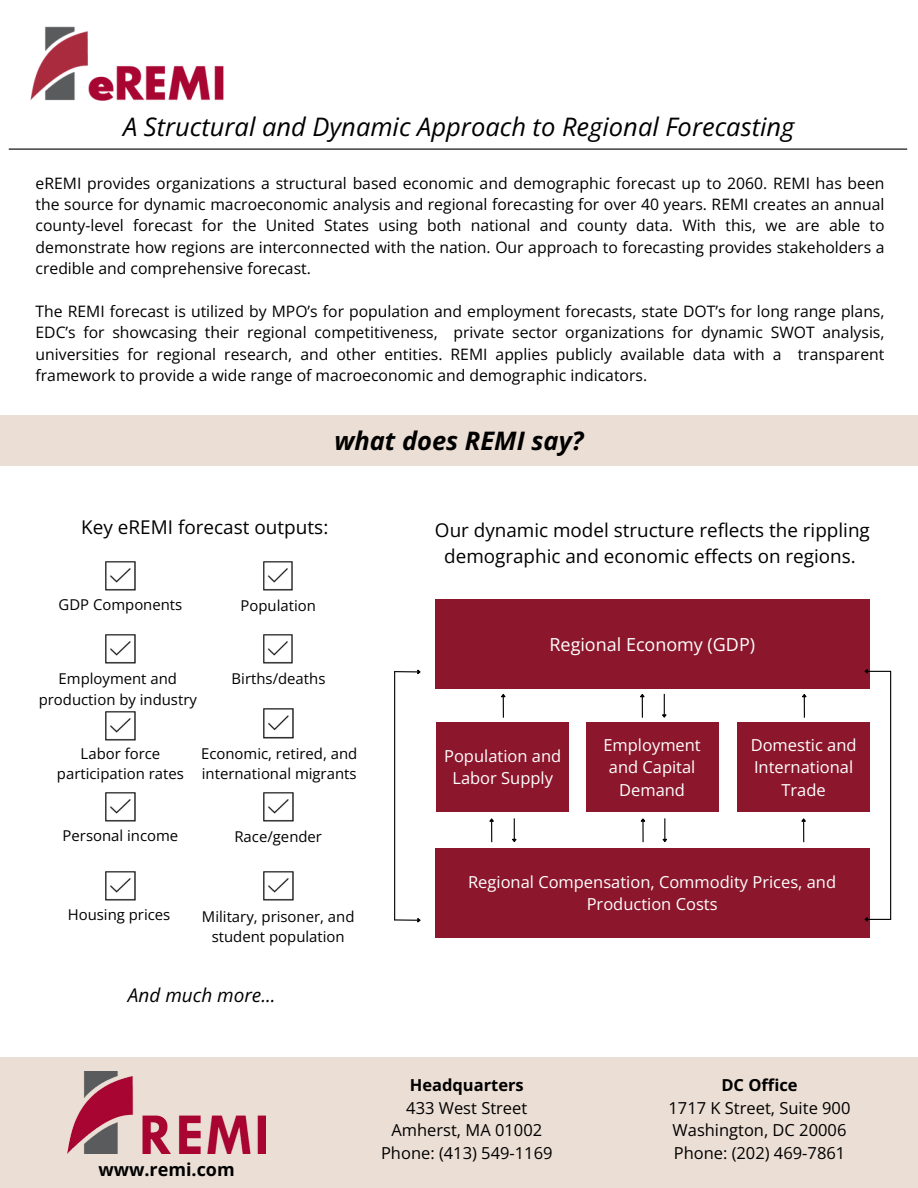
<style>
.page{position:relative;width:918px;height:1188px;background:#fff}
.page>*{position:absolute;margin:0;border:0;box-sizing:border-box;transform-origin:0 0}
.t1{font:italic 25.5px "Open Sans";color:#000}
.t2{font:italic 700 25.5px "Open Sans";color:#000}
.t3{font:18.9px/25.8px "Open Sans";color:#000;text-align:center}
.t4{font:italic 18.9px "Open Sans";color:#000}
.t5{font:18px "Open Sans";color:#fff}
.t6{font:700 18px "Open Sans";color:#000}
.t7{font:16.5px/22.5px "Open Sans";color:#fff;text-align:center}
.t8{font:16.5px "Open Sans";color:#000}
.t9{font:700 16.5px "Open Sans";color:#000}
.t10{font:15.75px/21.3px "Open Sans";color:#000;text-align:justify}
.t11{font:14.85px/20.7px "Open Sans";color:#000;text-align:center}
</style>
<div class="page">
<hr style="left:9px;top:149px;width:898px;height:1px;background:#000">
<div style="left:0;top:415px;width:918px;height:50px;background:#ebded4"></div>
<div style="left:0;top:1057px;width:918px;height:131px;background:#ebded4"></div>
<img style="left:264px;top:562px;width:29px;height:29px">
<img style="left:106px;top:634px;width:29px;height:30px">
<img style="left:264px;top:634px;width:29px;height:30px">
<img style="left:106px;top:712px;width:29px;height:29px">
<img style="left:264px;top:709px;width:29px;height:29px">
<div style="left:435px;top:599px;width:435px;height:90px;background:#8c172c"></div>
<div style="left:435px;top:848px;width:434px;height:90px;background:#8c172c"></div>
<div style="left:437px;top:722px;width:132px;height:90px;background:#8c172c"></div>
<div style="left:586px;top:722px;width:132px;height:90px;background:#8c172c"></div>
<div style="left:738px;top:722px;width:132px;height:90px;background:#8c172c"></div>
<svg style="left:489px;top:818px;width:5px;height:24px"></svg>
<hr style="left:642px;top:821px;width:2px;height:21px;background:#000">
<svg style="left:640px;top:818px;width:6px;height:5px"></svg>
<svg style="left:801px;top:818px;width:5px;height:24px"></svg>
<svg style="left:501px;top:694px;width:5px;height:24px"></svg>
<svg style="left:640px;top:694px;width:5px;height:24px"></svg>
<svg style="left:802px;top:694px;width:5px;height:24px"></svg>
<img style="left:106px;top:562px;width:29px;height:29px">
<img style="left:106px;top:792px;width:29px;height:30px">
<img style="left:264px;top:792px;width:29px;height:30px">
<img style="left:106px;top:871px;width:29px;height:30px">
<img style="left:264px;top:871px;width:29px;height:30px">
<svg style="left:662px;top:694px;width:5px;height:24px"></svg>
<svg style="left:512px;top:818px;width:5px;height:25px"></svg>
<svg style="left:662px;top:818px;width:5px;height:25px"></svg>
<hr style="left:394px;top:671px;width:1px;height:249px;background:#000">
<hr style="left:394px;top:919px;width:24px;height:2px;background:#000">
<svg style="left:416px;top:918px;width:5px;height:5px"></svg>
<svg style="left:394px;top:669px;width:27px;height:7px"></svg>
<hr style="left:890px;top:671px;width:1px;height:249px;background:#000">
<svg style="left:864px;top:915px;width:27px;height:8px"></svg>
<svg style="left:864px;top:669px;width:27px;height:6px"></svg>
<img style="left:68px;top:1071px;width:198px;height:82px">
<img style="left:30px;top:26px;width:194px;height:75px">
<h1 class="t1" style="left:123px;top:109px;width:673px">A Structural and Dynamic Approach to Regional Forecasting</h1>
<h4 class="t10" style="left:36px;top:172px;width:851px">eREMI provides organizations a structural based economic and demographic forecast up to 2060. REMI has been the source for dynamic macroeconomic analysis and regional forecasting for over 40 years. REMI creates an annual county-level forecast for the United States using both national and county data. With this, we are able to demonstrate how regions are interconnected with the nation. Our approach to forecasting provides stakeholders a credible and comprehensive forecast.</h4>
<p class="t10" style="left:36px;top:300px;width:851px">The REMI forecast is utilized by MPO’s for population and employment forecasts, state DOT’s for long range plans, EDC’s for showcasing their regional competitiveness, private sector organizations for dynamic SWOT analysis, universities for regional research, and other entities. REMI applies publicly available data with a transparent framework to provide a wide range of macroeconomic and demographic indicators.</p>
<p class="t2" style="left:334px;top:423px;width:251px">what does REMI say?</p>
<p class="t3" style="left:81px;top:514px;width:249px">Key eREMI forecast outputs:</p>
<p class="t11" style="left:59px;top:594px;width:125px">GDP Components</p>
<h4 class="t11" style="left:241px;top:595px;width:77px">Population</h4>
<p class="t3" style="left:435px;top:516px;width:436px">Our dynamic model structure reflects the rippling demographic and economic effects on regions.</p>
<p class="t5" style="left:549px;top:632px;width:207px">Regional Economy (GDP)</p>
<p class="t11" style="left:39px;top:668px;width:160px">Employment and production by industry</p>
<p class="t11" style="left:232px;top:668px;width:95px">Births/deaths</p>
<p class="t11" style="left:57px;top:742px;width:129px">Labor force participation rates</p>
<p class="t11" style="left:201px;top:742px;width:158px;text-align:left">Economic, retired, and international migrants</p>
<p class="t11" style="left:63px;top:825px;width:117px">Personal income</p>
<p class="t11" style="left:68px;top:904px;width:104px">Housing prices</p>
<p class="t11" style="left:234px;top:826px;width:89px">Race/gender</p>
<p class="t11" style="left:202px;top:906px;width:154px;line-height:19.8px">Military, prisoner, and student population</p>
<p class="t4" style="left:128px;top:981px;width:149px">And much more...</p>
<p class="t7" style="left:444px;top:744px;width:119px">Population and<br>Labor Supply</p>
<p class="t7" style="left:603px;top:733px;width:99px">Employment and Capital<br>Demand</p>
<p class="t7" style="left:751px;top:733px;width:107px">Domestic and<br>International<br>Trade</p>
<h2 class="t7" style="left:468px;top:870px;width:370px">Regional Compensation, Commodity Prices, and<br>Production Costs</h2>
<p class="t6" style="left:98px;top:1156px;width:138px">www.remi.com</p>
<p class="t9" style="left:410px;top:1074px;width:116px">Headquarters</p>
<p class="t8" style="left:406px;top:1096px;width:123px">433 West Street</p>
<p class="t8" style="left:391px;top:1119px;width:152px">Amherst, MA 01002</p>
<p class="t8" style="left:381px;top:1141px;width:173px">Phone: (413) 549-1169</p>
<p class="t9" style="left:721px;top:1074px;width:78px">DC Office</p>
<p class="t8" style="left:669px;top:1096px;width:183px">1717 K Street, Suite 900</p>
<p class="t8" style="left:673px;top:1119px;width:175px">Washington, DC 20006</p>
<p class="t8" style="left:674px;top:1141px;width:173px">Phone: (202) 469-7861</p>
</div>
